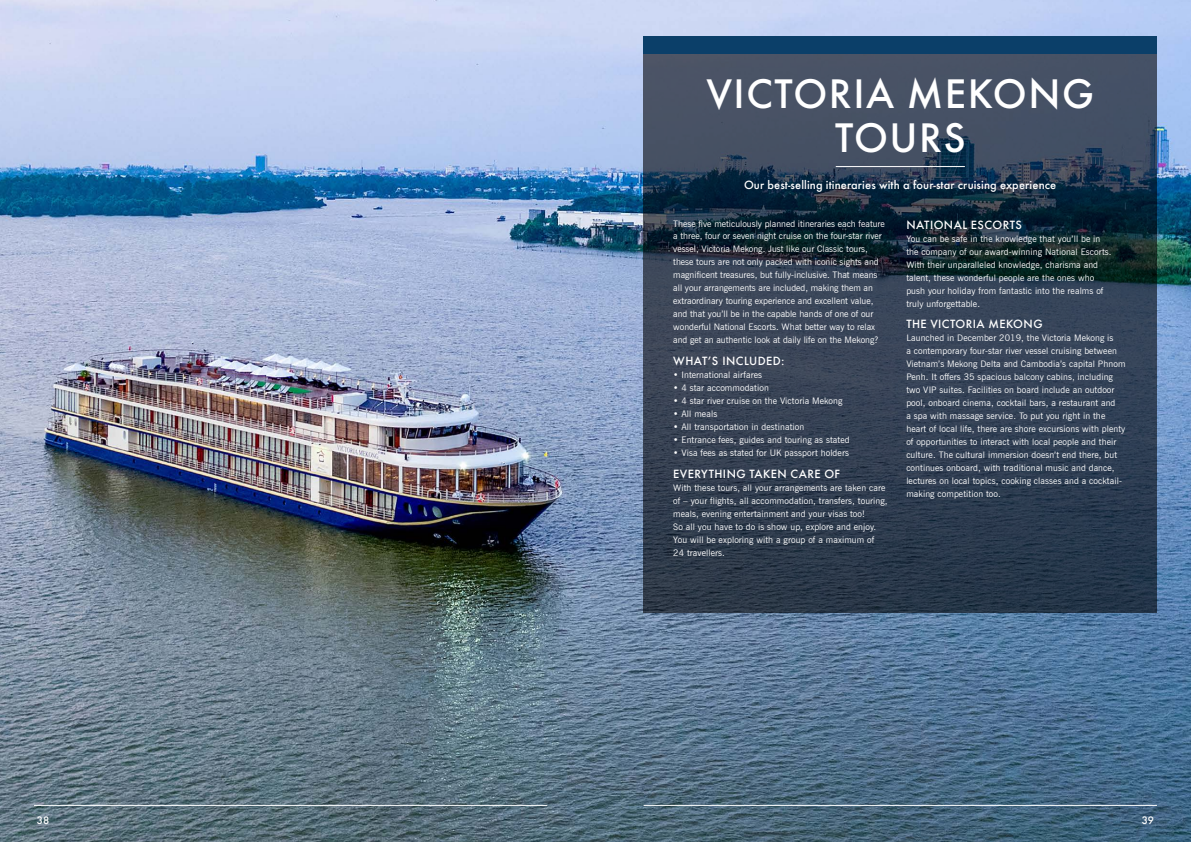
<style>
.page{position:relative;width:1191px;height:842px;background:#fff}
.page>*{position:absolute;margin:0;border:0;box-sizing:border-box;transform-origin:0 0}
.t1{font:500 38px/44px "Futura";letter-spacing:.04em;color:#fff;text-align:center}
.TabTitle{font:500 11px "Futura";letter-spacing:.01em;color:#fff}
.TOUR_STYLE_sub_heading{font:500 11px "Futura";letter-spacing:.04em;color:#fff}
.TOUR_STYLE_intro_body_copy{font:500 11px "Futura";letter-spacing:.04em;color:#fff}
.t2{font:500 10px "Futura";color:#fff}
.TOUR_STYLE_intro_body_copy-2{font:9px/13px "News Gothic BT";letter-spacing:.01em;color:#fff}
</style>
<div class="page">
<img style="left:0;top:0;width:1191px;height:842px">
<hr style="left:643px;top:805px;width:514px;height:1px;background:#fff">
<hr style="left:34px;top:805px;width:513px;height:1px;background:#fff">
<svg style="left:643px;top:54px;width:514px;height:559px;background:#2f3d50"></svg>
<hr style="left:835px;top:166px;width:130px;height:1px;background:#fff">
<div style="left:643px;top:37px;width:514px;height:17px;background:#0b3f69"></div>
<p class="t1" style="left:706px;top:71px;width:389px">VICTORIA MEKONG<br>TOURS</p>
<p class="TabTitle" style="left:744px;top:177px;width:314px">Our best-selling itineraries with a four-star cruising experience</p>
<p class="TOUR_STYLE_intro_body_copy-2" style="left:673px;top:217px;width:213px">These five meticulously planned itineraries each feature a three, four or seven night cruise on the four-star river vessel, Victoria Mekong. Just like our Classic tours, these tours are not only packed with iconic sights and magnificent treasures, but fully-inclusive. That means all your arrangements are included, making them an extraordinary touring experience and excellent value, and that you’ll be in the capable hands of one of our wonderful National Escorts. What better way to relax and get an authentic look at daily life on the Mekong?</p>
<p class="TOUR_STYLE_intro_body_copy" style="left:673px;top:353px;width:113px">WHAT’S INCLUDED:</p>
<p class="TOUR_STYLE_intro_body_copy-2" style="left:673px;top:368px;width:90px">• International airfares</p>
<p class="TOUR_STYLE_intro_body_copy-2" style="left:673px;top:381px;width:97px">• 4 star accommodation</p>
<p class="TOUR_STYLE_intro_body_copy-2" style="left:673px;top:394px;width:171px">• 4 star river cruise on the Victoria Mekong</p>
<p class="TOUR_STYLE_intro_body_copy-2" style="left:673px;top:407px;width:45px">• All meals</p>
<p class="TOUR_STYLE_intro_body_copy-2" style="left:673px;top:420px;width:132px">• All transportation in destination</p>
<p class="TOUR_STYLE_intro_body_copy-2" style="left:673px;top:433px;width:178px">• Entrance fees, guides and touring as stated</p>
<p class="TOUR_STYLE_intro_body_copy-2" style="left:673px;top:446px;width:177px">• Visa fees as stated for UK passport holders</p>
<p class="TOUR_STYLE_sub_heading" style="left:673px;top:466px;width:168px">EVERYTHING TAKEN CARE OF</p>
<p class="TOUR_STYLE_intro_body_copy-2" style="left:673px;top:481px;width:216px">With these tours, all your arrangements are taken care of – your flights, all accommodation, transfers, touring, meals, evening entertainment and your visas too!<br>So all you have to do is show up, explore and enjoy.<br>You will be exploring with a group of a maximum of<br>24 travellers.</p>
<p class="TOUR_STYLE_sub_heading" style="left:906px;top:217px;width:117px">NATIONAL ESCORTS</p>
<p class="TOUR_STYLE_intro_body_copy-2" style="left:906px;top:232px;width:207px">You can be safe in the knowledge that you’ll be in the company of our award-winning National Escorts.<br>With their unparalleled knowledge, charisma and talent, these wonderful people are the ones who push your holiday from fantastic into the realms of truly unforgettable.</p>
<p class="TOUR_STYLE_sub_heading" style="left:906px;top:317px;width:138px">THE VICTORIA MEKONG</p>
<p class="TOUR_STYLE_intro_body_copy-2" style="left:906px;top:331px;width:221px">Launched in December 2019, the Victoria Mekong is<br>a contemporary four-star river vessel cruising between Vietnam’s Mekong Delta and Cambodia’s capital Phnom Penh. It offers 35 spacious balcony cabins, including two VIP suites. Facilities on board include an outdoor pool, onboard cinema, cocktail bars, a restaurant and<br>a spa with massage service. To put you right in the heart of local life, there are shore excursions with plenty of opportunities to interact with local people and their culture. The cultural immersion doesn’t end there, but continues onboard, with traditional music and dance, lectures on local topics, cooking classes and a cocktail&shy;making competition too.</p>
<p class="t2" style="left:37px;top:813px;width:14px">38</p>
<p class="t2" style="left:1141px;top:813px;width:14px">39</p>
</div>
